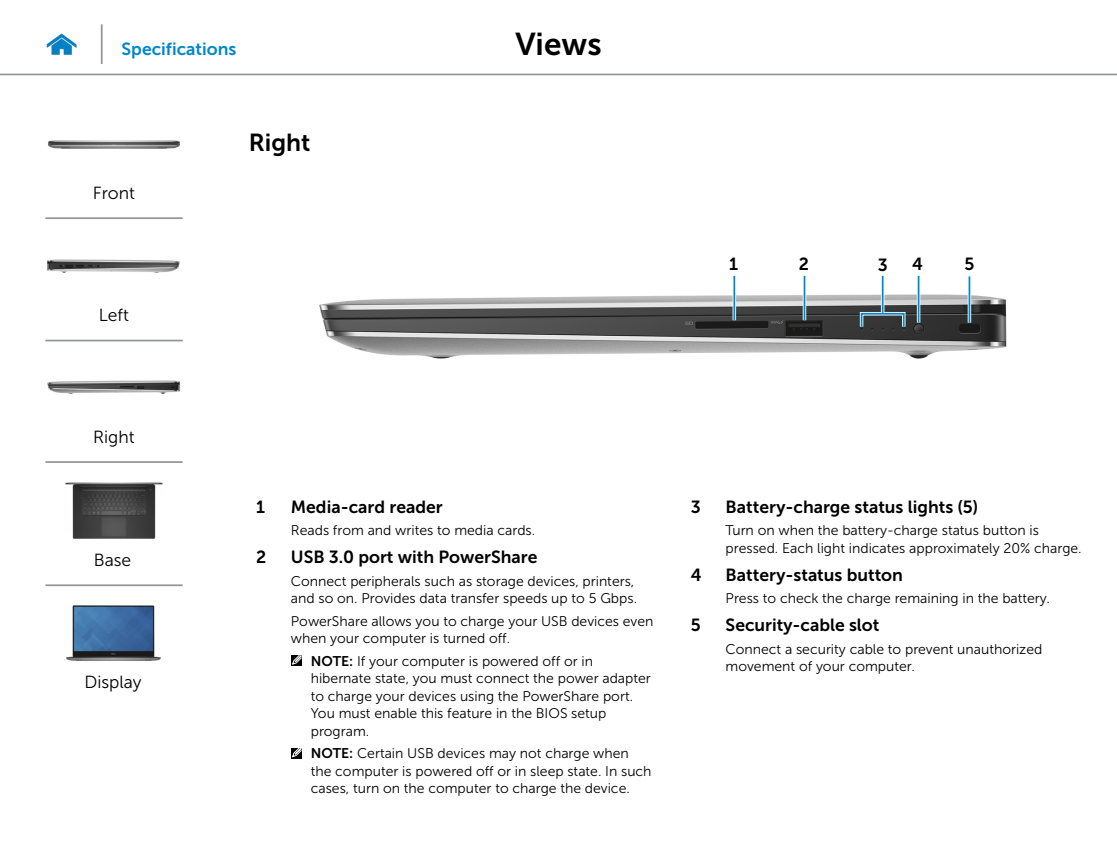
<style>
.page{position:relative;width:1117px;height:844px;background:#fff}
.page>*{position:absolute;margin:0;border:0;box-sizing:border-box;transform-origin:0 0}
.Head1{font:31.5px "Museo Sans For Dell 700";color:#000}
.Head2{font:24.5px "Museo Sans For Dell 700";color:#000}
.Callout_Head{font:17.5px "Museo Sans For Dell 700";color:#000}
.Image_Title{font:17.5px "Museo Sans For Dell 300";color:#000}
.Hyperlink{font:17.5px "Museo Sans For Dell 700";color:#0087cc}
.Callout-L{font:17.5px "Museo Sans For Dell 700";color:#000}
.Callout_description{font:14px/17.5px "Museo Sans For Dell 300";color:#000}
.Note{font:14px/17.5px "Museo Sans For Dell 300";color:#000}
.s1{font-family:"Museo Sans For Dell 700"}
</style>
<div class="page">
<hr style="left:0;top:74px;width:1116px;height:1px;background:#939598">
<img style="left:46px;top:33px;width:31px;height:22px">
<div style="left:291px;top:655px;width:10px;height:10px;background:#000"></div>
<svg style="left:292px;top:655px;width:9px;height:9px"></svg>
<div style="left:291px;top:747px;width:10px;height:11px;background:#000"></div>
<svg style="left:292px;top:747px;width:9px;height:10px"></svg>
<img style="left:319px;top:290px;width:688px;height:69px">
<svg style="left:732px;top:276px;width:4px;height:44px"></svg>
<hr style="left:733px;top:276px;width:2px;height:44px;background:#0087cc">
<div style="left:859px;top:312px;width:46px;height:16px;border:4px solid #fff"></div>
<div style="left:860px;top:313px;width:44px;height:14px;border:2px solid #0087cc"></div>
<svg style="left:880px;top:276px;width:4px;height:37px"></svg>
<hr style="left:881px;top:276px;width:2px;height:37px;background:#0087cc">
<svg style="left:802px;top:276px;width:4px;height:44px"></svg>
<hr style="left:803px;top:276px;width:2px;height:44px;background:#0087cc">
<svg style="left:916px;top:276px;width:4px;height:46px"></svg>
<hr style="left:917px;top:276px;width:2px;height:46px;background:#0087cc">
<hr style="left:967px;top:276px;width:3px;height:46px;background:#fff">
<hr style="left:968px;top:276px;width:2px;height:46px;background:#0087cc">
<hr style="left:101px;top:24px;width:2px;height:40px;background:#939598">
<img style="left:48px;top:140px;width:132px;height:9px">
<img style="left:47px;top:259px;width:133px;height:14px">
<img style="left:47px;top:380px;width:133px;height:14px">
<img style="left:65px;top:482px;width:98px;height:57px">
<img style="left:66px;top:605px;width:95px;height:56px">
<hr style="left:45px;top:217px;width:138px;height:2px;background:#939598">
<hr style="left:45px;top:339px;width:138px;height:2px;background:#939598">
<hr style="left:45px;top:461px;width:138px;height:2px;background:#939598">
<hr style="left:45px;top:584px;width:138px;height:2px;background:#939598">
<p class="Hyperlink" style="left:122px;top:39px;width:116px">Specifications</p>
<p class="Head1" style="left:515px;top:26px;width:88px">Views</p>
<p class="Image_Title" style="left:93px;top:183px;width:44px">Front</p>
<p class="Image_Title" style="left:99px;top:305px;width:32px">Left</p>
<p class="Head2" style="left:249px;top:128px;width:63px">Right</p>
<p class="Callout-L" style="left:729px;top:254px;width:10px">1</p>
<p class="Callout-L" style="left:798px;top:254px;width:12px">2</p>
<p class="Callout-L" style="left:877px;top:255px;width:12px">3</p>
<p class="Callout-L" style="left:911px;top:254px;width:12px">4</p>
<p class="Callout-L" style="left:964px;top:254px;width:11px">5</p>
<p class="Image_Title" style="left:93px;top:428px;width:43px">Right</p>
<p class="Image_Title" style="left:94px;top:550px;width:39px">Base</p>
<p class="Image_Title" style="left:84px;top:672px;width:59px">Display</p>
<p class="Callout_Head" style="left:256px;top:497px;width:10px">1</p>
<p class="Callout_Head" style="left:291px;top:497px;width:153px">Media-card reader</p>
<p class="Callout_description" style="left:291px;top:521px;width:246px">Reads from and writes to media cards.</p>
<p class="Callout_Head" style="left:256px;top:547px;width:12px">2</p>
<p class="Callout_Head" style="left:291px;top:547px;width:248px">USB 3.0 port with PowerShare</p>
<p class="Callout_description" style="left:291px;top:572px;width:347px">Connect peripherals such as storage devices, printers, and so on. Provides data transfer speeds up to 5 Gbps.</p>
<p class="Callout_description" style="left:291px;top:612px;width:364px">PowerShare allows you to charge your USB devices even when your computer is turned off.</p>
<p class="Note" style="left:311px;top:652px;width:341px"><span class="s1">NOTE:</span> If your computer is powered off or in hibernate state, you must connect the power adapter to charge your devices using the PowerShare port.<br>You must enable this feature in the BIOS setup program.</p>
<p class="Note" style="left:311px;top:744px;width:342px"><span class="s1">NOTE:</span> Certain USB devices may not charge when the computer is powered off or in sleep state. In such cases, turn on the computer to charge the device.</p>
<p class="Callout_Head" style="left:690px;top:497px;width:12px">3</p>
<p class="Callout_Head" style="left:725px;top:497px;width:254px">Battery-charge status lights (5)</p>
<p class="Callout_description" style="left:725px;top:521px;width:357px">Turn on when the battery‑charge status button is pressed. Each light indicates approximately 20% charge.</p>
<p class="Callout_Head" style="left:690px;top:565px;width:12px">4</p>
<p class="Callout_Head" style="left:725px;top:565px;width:179px">Battery-status button</p>
<p class="Callout_description" style="left:725px;top:589px;width:326px">Press to check the charge remaining in the battery.</p>
<p class="Callout_Head" style="left:690px;top:615px;width:11px">5</p>
<p class="Callout_Head" style="left:725px;top:615px;width:155px">Security-cable slot</p>
<p class="Callout_description" style="left:725px;top:640px;width:318px">Connect a security cable to prevent unauthorized movement of your computer.</p>
</div>
